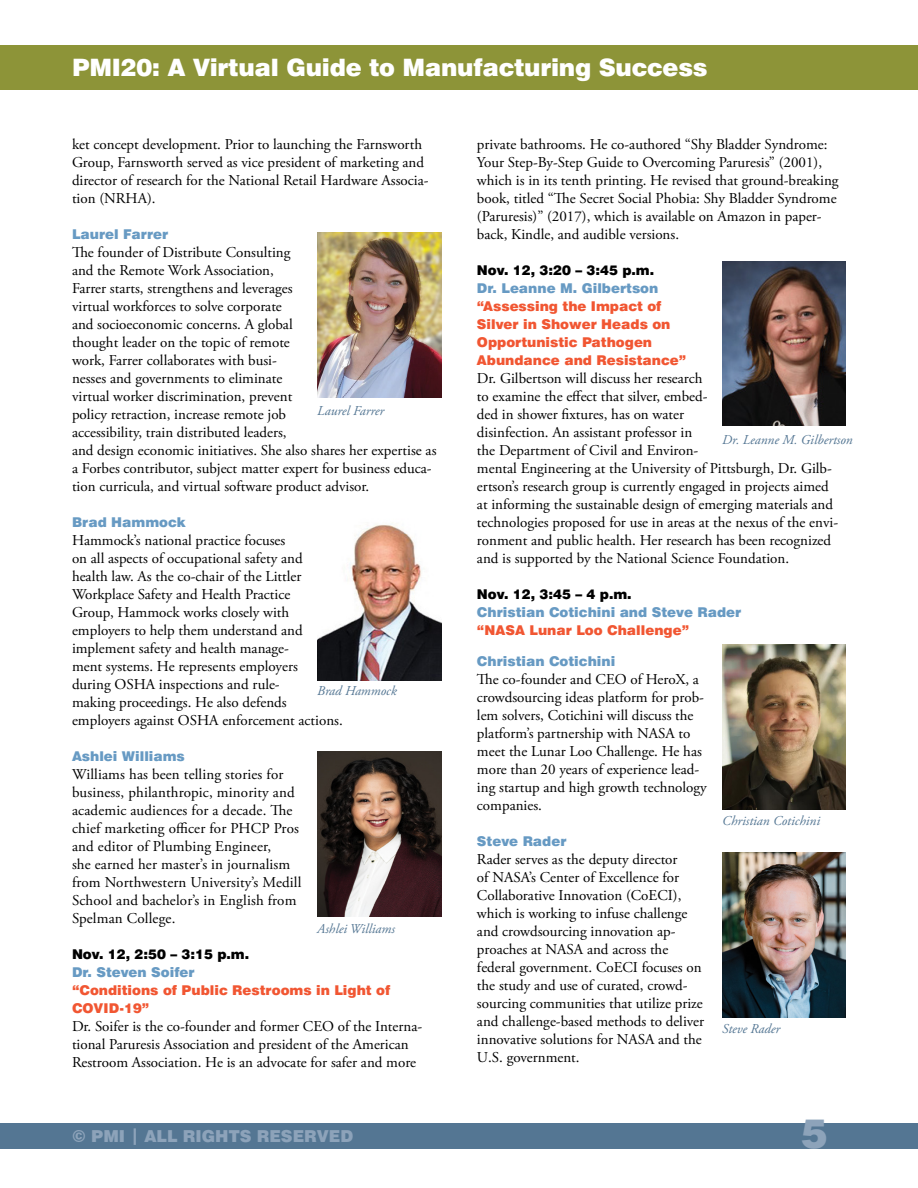
<style>
.page{position:relative;width:918px;height:1188px;background:#fff}
.page>*{position:absolute;margin:0;border:0;box-sizing:border-box;transform-origin:0 0}
.t1{font:900 40.5px "Swiss 721 BT";color:#8da3ba}
.inside_headline{font:900 24px "Swiss 721 BT";letter-spacing:-.01em;color:#fff}
.t2{font:900 16.5px "Swiss 721 BT";color:#8da3ba}
.body{font:15px/18px "Adobe Garamond Pro";color:#000}
.firstlinebold{font:900 13.5px/18px "Swiss 721 BT";color:#f15632}
.firstlinebold-2{font:900 13.5px "Swiss 721 BT";color:#679ac3}
.t3{font:italic 13.5px "Adobe Garamond Pro";color:#547693}
.firstlinebold-3{font:900 13.5px "Swiss 721 BT";color:#000}
</style>
<div class="page">
<div style="left:0;top:45px;width:918px;height:45px;background:#8d9438"></div>
<div style="left:0;top:1123px;width:918px;height:25px;background:#547693"></div>
<img style="left:317px;top:233px;width:124px;height:165px">
<img style="left:317px;top:524px;width:124px;height:156px">
<img style="left:317px;top:752px;width:124px;height:165px">
<img style="left:722px;top:262px;width:124px;height:164px">
<img style="left:722px;top:644px;width:124px;height:166px">
<img style="left:722px;top:852px;width:124px;height:165px">
<p class="inside_headline" style="left:72px;top:53px;width:637px">PMI20: A Virtual Guide to Manufacturing Success</p>
<p class="body" style="left:72px;top:136px;width:358px">ket concept development. Prior to launching the Farnsworth Group, Farnsworth served as vice president of marketing and director of research for the National Retail Hardware Associa&shy;tion (NRHA).</p>
<p class="firstlinebold-2" style="left:72px;top:226px;width:98px">Laurel Farrer</p>
<p class="body" style="left:72px;top:244px;width:366px">The founder of Distribute Consulting<br>and the Remote Work Association,<br>Farrer starts, strengthens and leverages<br>virtual workforces to solve corporate<br>and socioeconomic concerns. A global<br>thought leader on the topic of remote<br>work, Farrer collaborates with busi-<br>nesses and governments to eliminate<br>virtual worker discrimination, prevent<br>policy retraction, increase remote job<br>accessibility, train distributed leaders,<br>and design economic initiatives. She also shares her expertise as a Forbes contributor, subject matter expert for business educa&shy;tion curricula, and virtual software product advisor.</p>
<p class="firstlinebold-2" style="left:72px;top:514px;width:115px">Brad Hammock</p>
<p class="body" style="left:72px;top:532px;width:272px">Hammock’s national practice focuses<br>on all aspects of occupational safety and<br>health law. As the co-chair of the Littler Workplace Safety and Health Practice<br>Group, Hammock works closely with employers to help them understand and implement safety and health manage-<br>ment systems. He represents employers<br>during OSHA inspections and rule-<br>making proceedings. He also defends employers against OSHA enforcement actions.</p>
<p class="firstlinebold-2" style="left:72px;top:748px;width:114px">Ashlei Williams</p>
<p class="body" style="left:72px;top:766px;width:231px">Williams has been telling stories for business, philanthropic, minority and academic audiences for a decade. The chief marketing officer for PHCP Pros and editor of Plumbing Engineer,<br>she earned her master’s in journalism from Northwestern University’s Medill School and bachelor’s in English from Spelman College.</p>
<p class="firstlinebold-3" style="left:72px;top:946px;width:179px">Nov. 12, 2:50 – 3:15 p.m.</p>
<p class="firstlinebold-2" style="left:72px;top:964px;width:124px">Dr. Steven Soifer</p>
<p class="firstlinebold" style="left:72px;top:981px;width:320px">“Conditions of Public Restrooms in Light of<br>COVID-19”</p>
<p class="body" style="left:72px;top:1018px;width:352px">Dr. Soifer is the co-founder and former CEO of the Interna&shy;tional Paruresis Association and president of the American<br>Restroom Association. He is an advocate for safer and more</p>
<p class="t3" style="left:317px;top:402px;width:68px">Laurel Farrer</p>
<p class="t3" style="left:317px;top:683px;width:81px">Brad Hammock</p>
<p class="t3" style="left:317px;top:921px;width:79px">Ashlei Williams</p>
<p class="body" style="left:477px;top:136px;width:363px">private bathrooms. He co-authored “Shy Bladder Syndrome:<br>Your Step-By-Step Guide to Overcoming Paruresis” (2001), which is in its tenth printing. He revised that ground-breaking book, titled “The Secret Social Phobia: Shy Bladder Syndrome (Paruresis)” (2017), which is available on Amazon in paper&shy;back, Kindle, and audible versions.</p>
<p class="firstlinebold-3" style="left:477px;top:262px;width:179px">Nov. 12, 3:20 – 3:45 p.m.</p>
<p class="firstlinebold-2" style="left:477px;top:280px;width:183px">Dr. Leanne M. Gilbertson</p>
<p class="firstlinebold" style="left:477px;top:297px;width:211px">“Assessing the Impact of<br>Silver in Shower Heads on<br>Opportunistic Pathogen<br>Abundance and Resistance”</p>
<p class="body" style="left:477px;top:370px;width:363px">Dr. Gilbertson will discuss her research<br>to examine the effect that silver, embed-<br>ded in shower fixtures, has on water<br>disinfection. An assistant professor in<br>the Department of Civil and Environ-<br>mental Engineering at the University of Pittsburgh, Dr. Gilb&shy;ertson’s research group is currently engaged in projects aimed at informing the sustainable design of emerging materials and technologies proposed for use in areas at the nexus of the envi&shy;ronment and public health. Her research has been recognized and is supported by the National Science Foundation.</p>
<p class="firstlinebold-3" style="left:477px;top:586px;width:156px">Nov. 12, 3:45 – 4 p.m.</p>
<p class="firstlinebold-2" style="left:477px;top:604px;width:266px">Christian Cotichini and Steve Rader</p>
<p class="firstlinebold" style="left:477px;top:621px;width:214px">“NASA Lunar Loo Challenge”</p>
<p class="firstlinebold-2" style="left:477px;top:653px;width:140px">Christian Cotichini</p>
<p class="body" style="left:477px;top:671px;width:231px">The co-founder and CEO of HeroX, a crowdsourcing ideas platform for prob&shy;lem solvers, Cotichini will discuss the platform’s partnership with NASA to meet the Lunar Loo Challenge. He has more than 20 years of experience lead&shy;ing startup and high growth technology companies.</p>
<p class="firstlinebold-2" style="left:477px;top:833px;width:91px">Steve Rader</p>
<p class="body" style="left:477px;top:851px;width:229px">Rader serves as the deputy director<br>of NASA’s Center of Excellence for Collaborative Innovation (CoECI), which is working to infuse challenge and crowdsourcing innovation ap&shy;proaches at NASA and across the federal government. CoECI focuses on the study and use of curated, crowd&shy;sourcing communities that utilize prize and challenge-based methods to deliver innovative solutions for NASA and the U.S. government.</p>
<p class="t3" style="left:722px;top:432px;width:132px">Dr. Leanne M. Gilbertson</p>
<p class="t3" style="left:722px;top:813px;width:99px">Christian Cotichini</p>
<p class="t3" style="left:722px;top:1020px;width:59px">Steve Rader</p>
<p class="t2" style="left:72px;top:1126px;width:283px">© PMI | ALL RIGHTS RESERVED</p>
<h1 class="t1" style="left:801px;top:1109px;width:28px">5</h1>
</div>
